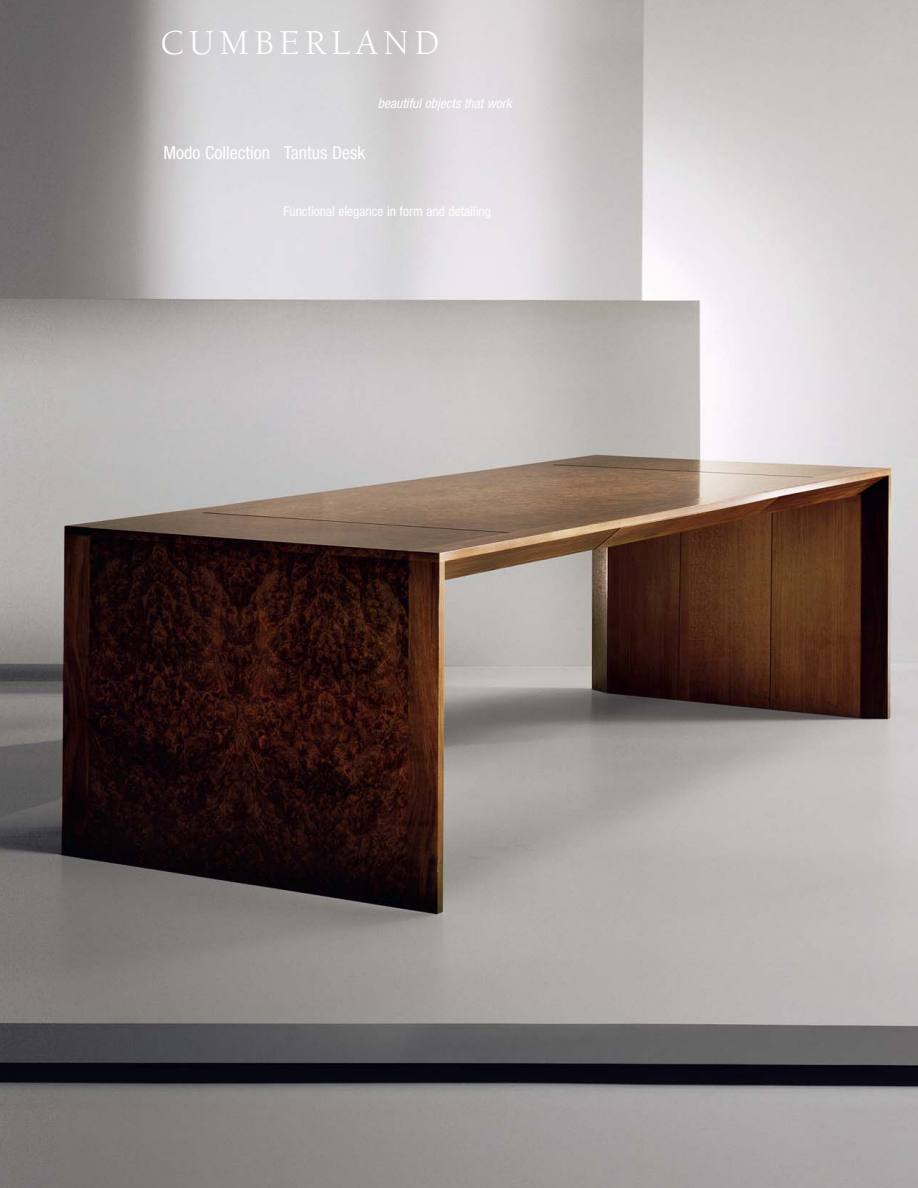
<style>
.page{position:relative;width:918px;height:1188px;background:#fff}
.page>*{position:absolute;margin:0;border:0;box-sizing:border-box;transform-origin:0 0}
.t1{font:36px "Berkeley";letter-spacing:.155em;color:#fff}
.t2{font:condensed 18px "Helvetica Neue";color:#fff}
.t3{font:condensed 13.5px "Helvetica Neue";color:#fff}
.t4{font:italic condensed 13.5px "Helvetica Neue";color:#fff}
</style>
<div class="page">
<img style="left:0;top:0;width:918px;height:1188px">
<p class="t1" style="left:160px;top:28px;width:281px">CUMBERLAND</p>
<p class="t4" style="left:378px;top:99px;width:135px">beautiful objects that work</p>
<p class="t2" style="left:163px;top:147px;width:204px">Modo Collection Tantus Desk</p>
<p class="t3" style="left:283px;top:206px;width:209px">Functional elegance in form and detailing</p>
</div>
